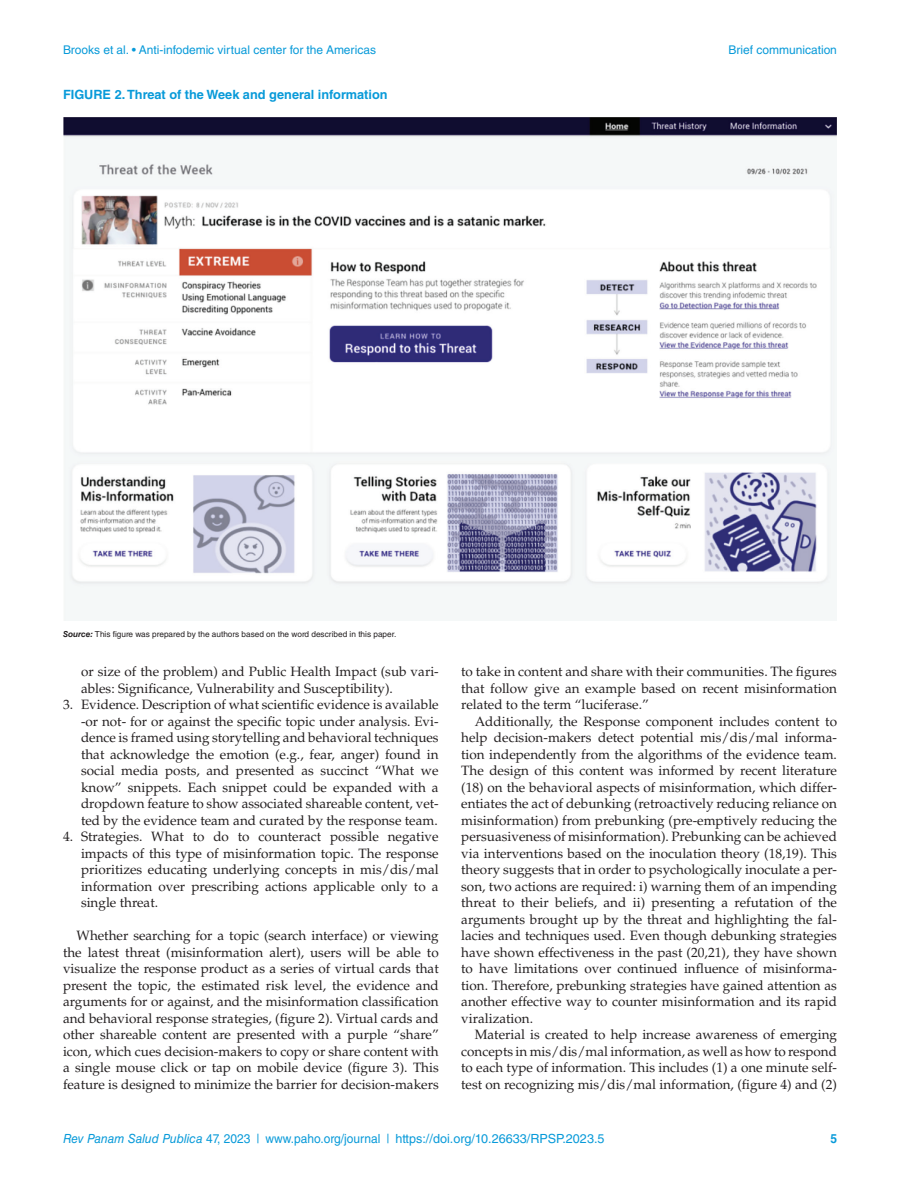
<style>
.page{position:relative;width:918px;height:1188px;background:#fff}
.page>*{position:absolute;margin:0;border:0;box-sizing:border-box;transform-origin:0 0}
.t1{font:13.5px/16.5px "Palatino LT Std";color:#231f20;text-align:justify}
.t2{font:700 12.75px "Helvetica LT Std";color:#089ad9}
.t3{font:12.6px "Helvetica LT Std";color:#089ad9;scale:.95 1}
.t4{font:700 12.6px "Helvetica LT Std";color:#089ad9;scale:.95 1}
.t5{font:12px "Helvetica LT Std";color:#089ad9}
.t6{font:8.25px "Helvetica LT Std";color:#231f20}
.s1{font-weight:700;font-style:italic}
.s2{font-style:italic}
</style>
<div class="page">
<img style="left:63px;top:117px;width:774px;height:504px">
<p class="t5" style="left:63px;top:43px;width:315px">Brooks et al. • Anti-infodemic virtual center for the Americas</p>
<p class="t5" style="left:728px;top:43px;width:110px">Brief communication</p>
<p class="t2" style="left:63px;top:87px;width:326px">FIGURE 2. Threat of the Week and general information</p>
<p class="t6" style="left:63px;top:629px;width:335px"><span class="s1">Source:</span> This figure was prepared by the authors based on the word described in this paper.</p>
<p class="t1" style="left:81px;top:664px;width:359px">or size of the problem) and Public Health Impact (sub vari&shy;ables: Significance, Vulnerability and Susceptibility).</p>
<p class="t1" style="left:81px;top:697px;width:359px;text-indent:-18px">3. Evidence. Description of what scientific evidence is available -or not- for or against the specific topic under analysis. Evi&shy;dence is framed using storytelling and behavioral techniques that acknowledge the emotion (e.g., fear, anger) found in social media posts, and presented as succinct “What we know” snippets. Each snippet could be expanded with a dropdown feature to show associated shareable content, vet&shy;ted by the evidence team and curated by the response team.</p>
<p class="t1" style="left:81px;top:829px;width:359px;text-indent:-18px">4. Strategies. What to do to counteract possible negative impacts of this type of misinformation topic. The response prioritizes educating underlying concepts in mis/dis/mal information over prescribing actions applicable only to a single threat.</p>
<p class="t1" style="left:63px;top:928px;width:377px;text-indent:14px">Whether searching for a topic (search interface) or viewing the latest threat (misinformation alert), users will be able to visualize the response product as a series of virtual cards that present the topic, the estimated risk level, the evidence and arguments for or against, and the misinformation classification and behavioral response strategies, (figure 2). Virtual cards and other shareable content are presented with a purple “share” icon, which cues decision-makers to copy or share content with a single mouse click or tap on mobile device (figure 3). This feature is designed to minimize the barrier for decision-makers</p>
<p class="t1" style="left:461px;top:664px;width:377px">to take in content and share with their communities. The figures that follow give an example based on recent misinformation related to the term “luciferase.”</p>
<p class="t1" style="left:461px;top:713px;width:377px;text-indent:14px">Additionally, the Response component includes content to help decision-makers detect potential mis/dis/mal informa&shy;tion independently from the algorithms of the evidence team.<br>The design of this content was informed by recent literature (18) on the behavioral aspects of misinformation, which differ&shy;entiates the act of debunking (retroactively reducing reliance on misinformation) from prebunking (pre-emptively reducing the persuasiveness of misinformation). Prebunking can be achieved via interventions based on the inoculation theory (18,19). This theory suggests that in order to psychologically inoculate a per&shy;son, two actions are required: i) warning them of an impending threat to their beliefs, and ii) presenting a refutation of the arguments brought up by the threat and highlighting the fal&shy;lacies and techniques used. Even though debunking strategies have shown effectiveness in the past (20,21), they have shown to have limitations over continued influence of misinforma&shy;tion. Therefore, prebunking strategies have gained attention as another effective way to counter misinformation and its rapid viralization.</p>
<p class="t1" style="left:461px;top:1027px;width:377px;text-indent:14px">Material is created to help increase awareness of emerging concepts in mis/dis/mal information, as well as how to respond to each type of information. This includes (1) a one minute self&shy;test on recognizing mis/dis/mal information, (figure 4) and (2)</p>
<p class="t3" style="left:63px;top:1131px;width:572px"><span class="s2">Rev Panam Salud Publica</span> 47, 2023 | www.paho.org/journal | https://doi.org/10.26633/RPSP.2023.5</p>
<p class="t4" style="left:830px;top:1131px;width:9px">5</p>
</div>
